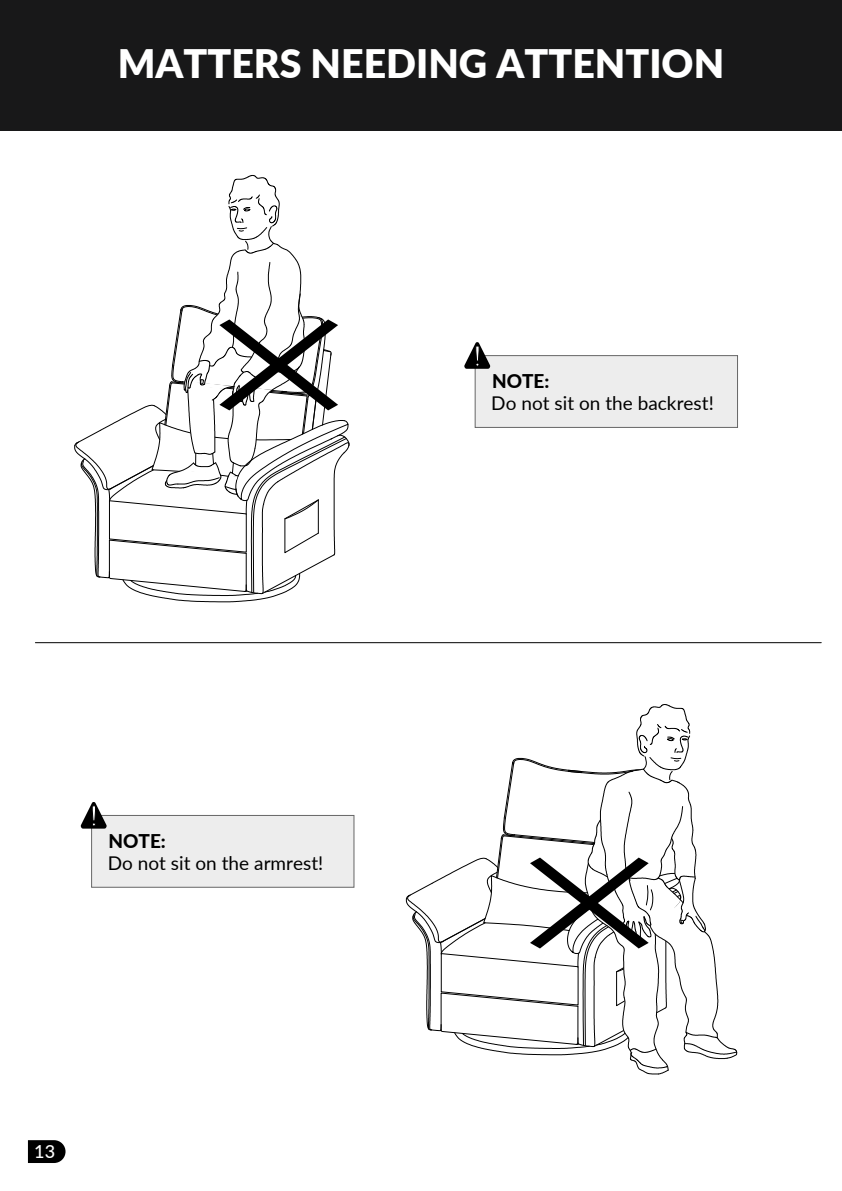
<style>
.page{position:relative;width:842px;height:1191px;background:#fff}
.page>*{position:absolute;margin:0;border:0;box-sizing:border-box;transform-origin:0 0}
.t1{font:900 39.4px "Lato";color:#fff}
.t2{font:19px "Lato";color:#000}
.t3{font:800 19px "Lato";color:#000}
.t4{font:500 18px "Lato";color:#fff}
</style>
<div class="page">
<div style="left:0;top:0;width:842px;height:130px;background:#181819"></div>
<div style="left:475px;top:355px;width:263px;height:73px;background:#ededed;border:1px solid #666"></div>
<svg style="left:464px;top:342px;width:26px;height:27px"></svg>
<svg style="left:28px;top:1140px;width:38px;height:23px"></svg>
<hr style="left:35px;top:642px;width:786px;height:1px;background:#000">
<svg style="left:74px;top:175px;width:276px;height:427px"></svg>
<div style="left:91px;top:815px;width:263px;height:72px;background:#ededed;border:1px solid #666"></div>
<svg style="left:81px;top:802px;width:26px;height:26px"></svg>
<svg style="left:406px;top:704px;width:331px;height:370px"></svg>
<h1 class="t1" style="left:118px;top:34px;width:608px">MATTERS NEEDING ATTENTION</h1>
<p class="t3" style="left:492px;top:367px;width:59px">NOTE:</p>
<p class="t2" style="left:491px;top:390px;width:224px">Do not sit on the backrest!</p>
<p class="t3" style="left:109px;top:827px;width:59px">NOTE:</p>
<p class="t2" style="left:108px;top:849px;width:217px">Do not sit on the armrest!</p>
<p class="t4" style="left:34px;top:1138px;width:22px">13</p>
</div>
